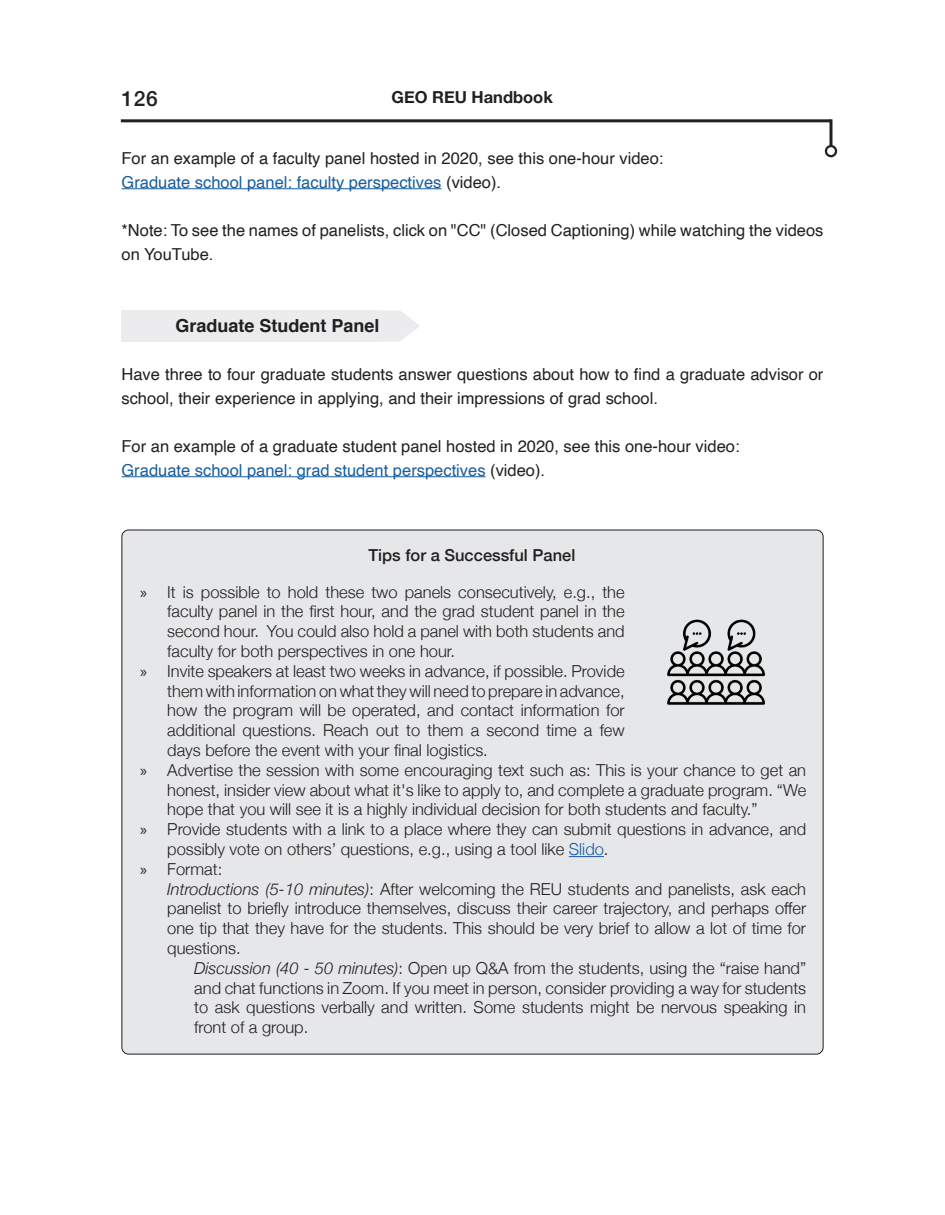
<style>
.page{position:relative;width:945px;height:1215px;background:#fff}
.page>*{position:absolute;margin:0;border:0;box-sizing:border-box;transform-origin:0 0}
.t1{font:500 21px "Helvetica Neue";color:#231f20}
.t2{font:700 18px "Helvetica";color:#231f20}
.t3{font:300 16.5px/19.8px "Helvetica Neue";color:#231f20;text-align:justify}
.t4{font:16.5px/24px "Helvetica";color:#231f20}
.t5{font:16.5px "Helvetica";color:#175d9e}
.t6{font:500 16.5px "Helvetica Neue";color:#231f20}
.t7{font:700 16.5px "Helvetica Neue";color:#231f20}
.s1{color:#231f20}
.s2{font-family:"Myriad Pro";font-weight:400}
.s3{color:#175d9e}
.s4{font-style:italic}
</style>
<div class="page">
<hr style="left:121px;top:119px;width:710px;height:3px;background:#231f20">
<div style="left:825px;top:145px;width:12px;height:12px;border:2px solid #231f20;border-radius:50%"></div>
<hr style="left:830px;top:119px;width:2px;height:27px;background:#231f20">
<svg style="left:379px;top:310px;width:41px;height:32px"></svg>
<div style="left:122px;top:310px;width:257px;height:32px;background:#ececee"></div>
<hr style="left:122px;top:188px;width:320px;height:1px;background:#175d9e">
<hr style="left:122px;top:476px;width:364px;height:1px;background:#175d9e">
<div style="left:122px;top:530px;width:701px;height:524px;background:#e6e7e9;border-radius:7px"></div>
<hr style="left:569px;top:856px;width:35px;height:1px;background:#175d9e">
<img style="left:667px;top:619px;width:99px;height:86px">
<p class="t1" style="left:122px;top:82px;width:38px">126</p>
<p class="t7" style="left:392px;top:85px;width:163px">GEO REU Handbook</p>
<p class="t4" style="left:122px;top:146px;width:544px">For an example of a faculty panel hosted in 2020, see this one-hour video:</p>
<p class="t5" style="left:122px;top:169px;width:381px">Graduate school panel: faculty perspectives <span class="s1">(video).</span></p>
<p class="t4" style="left:122px;top:218px;width:703px">*Note: To see the names of panelists, click on "CC" (Closed Captioning) while watching the videos on YouTube.</p>
<p class="t2" style="left:176px;top:311px;width:206px">Graduate Student Panel</p>
<p class="t4" style="left:121px;top:362px;width:703px">Have three to four graduate students answer questions about how to find a graduate advisor or school, their experience in applying, and their impressions of grad school.</p>
<p class="t4" style="left:121px;top:434px;width:620px">For an example of a graduate student panel hosted in 2020, see this one-hour video:</p>
<p class="t5" style="left:121px;top:457px;width:425px">Graduate school panel: grad student perspectives <span class="s1">(video).</span></p>
<p class="t6" style="left:368px;top:542px;width:208px">Tips for a Successful Panel</p>
<p class="t3" style="left:167px;top:581px;width:459px;text-indent:-27px"><span class="s2">»</span> It is possible to hold these two panels consecutively, e.g., the faculty panel in the first hour, and the grad student panel in the second hour. You could also hold a panel with both students and faculty for both perspectives in one hour.</p>
<p class="t3" style="left:167px;top:660px;width:459px;text-indent:-27px"><span class="s2">»</span> Invite speakers at least two weeks in advance, if possible. Provide them with information on what they will need to prepare in advance, how the program will be operated, and contact information for additional questions. Reach out to them a second time a few days before the event with your final logistics.</p>
<p class="t3" style="left:167px;top:759px;width:641px;text-indent:-27px"><span class="s2">»</span> Advertise the session with some encouraging text such as: This is your chance to get an honest, insider view about what it's like to apply to, and complete a graduate program. “We hope that you will see it is a highly individual decision for both students and faculty.”</p>
<p class="t3" style="left:167px;top:818px;width:640px;text-indent:-27px"><span class="s2">»</span> Provide students with a link to a place where they can submit questions in advance, and possibly vote on others’ questions, e.g., using a tool like <span class="s3">Slido</span>.</p>
<p class="t3" style="left:140px;top:858px;width:84px"><span class="s2">»</span> Format:</p>
<p class="t3" style="left:167px;top:878px;width:640px"><span class="s4">Introductions (5-10 minutes)</span>: After welcoming the REU students and panelists, ask each panelist to briefly introduce themselves, discuss their career trajectory, and perhaps offer one tip that they have for the students. This should be very brief to allow a lot of time for questions.</p>
<p class="t3" style="left:194px;top:957px;width:613px"><span class="s4">Discussion (40 - 50 minutes)</span>: Open up Q&amp;A from the students, using the “raise hand” and chat functions in Zoom. If you meet in person, consider providing a way for students to ask questions verbally and written. Some students might be nervous speaking in front of a group.</p>
</div>
